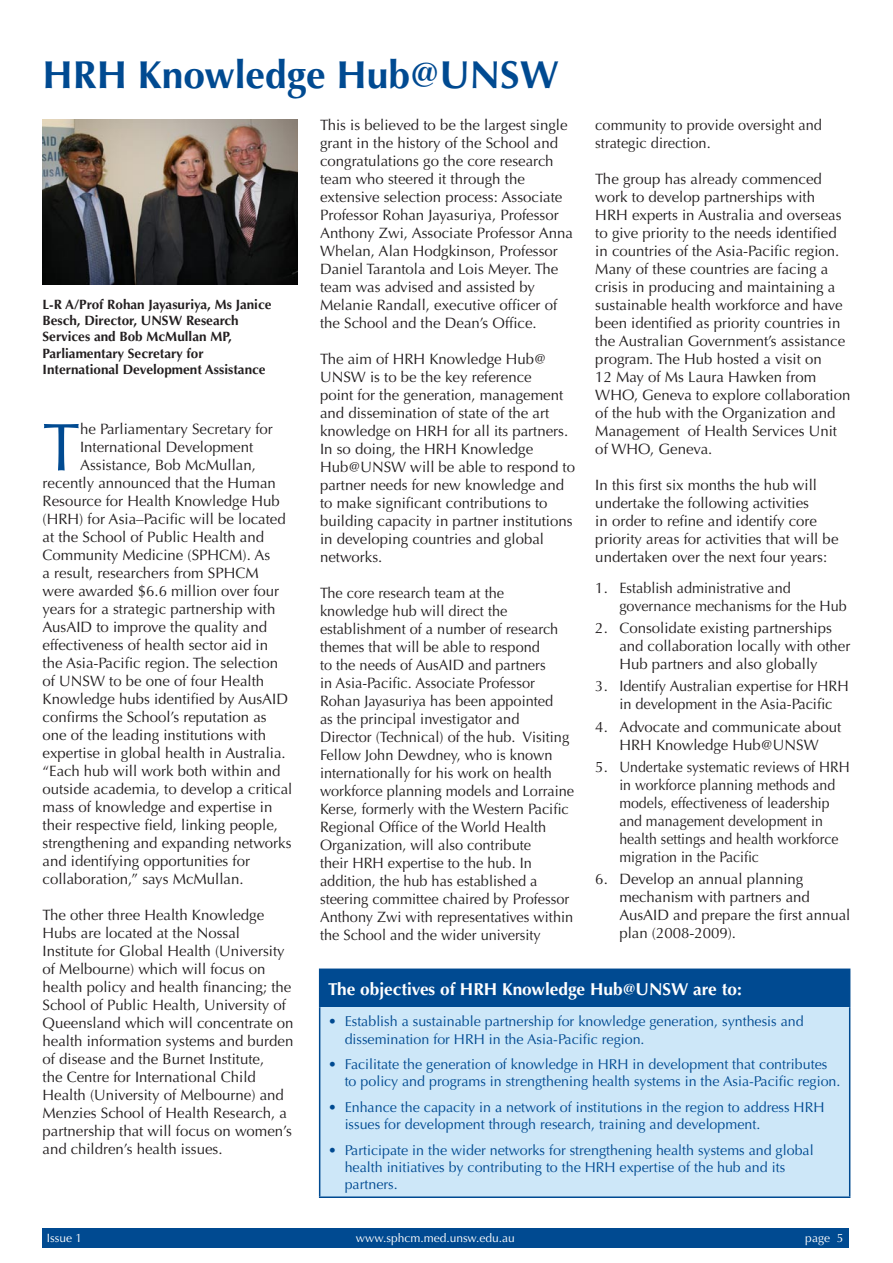
<style>
.page{position:relative;width:893px;height:1263px;background:#fff}
.page>*{position:absolute;margin:0;border:0;box-sizing:border-box;transform-origin:0 0}
.t1{font:67.5px "Optima LT Std";color:#004a91}
.t2{font:700 39px "Optima LT Std";color:#004a91}
.t3{font:700 17.25px "Optima LT Std";color:#fff}
.t4{font:15px/18px "Optima LT Std";color:#231f20}
.t5{font:14.25px/17.1px "Optima LT Std";color:#004a91}
.t6{font:700 13.5px/16.2px "Optima LT Std";color:#231f20}
.t7{font:12px "Optima LT Std";color:#fff}
</style>
<div class="page">
<div style="left:43px;top:1228px;width:806px;height:20px;background:#004a91"></div>
<img style="left:43px;top:119px;width:255px;height:165px">
<div style="left:320px;top:969px;width:530px;height:38px;background:#004a91"></div>
<div style="left:320px;top:1007px;width:530px;height:190px;background:#cde7f8"></div>
<hr style="left:319px;top:968px;width:531px;height:2px;background:#004a91">
<hr style="left:319px;top:970px;width:1px;height:37px;background:#004a91">
<hr style="left:319px;top:1007px;width:1px;height:189px;background:#004a91">
<hr style="left:849px;top:1007px;width:1px;height:189px;background:#004a91">
<hr style="left:319px;top:1196px;width:531px;height:2px;background:#004a91">
<h2 class="t2" style="left:43px;top:52px;width:518px">HRH Knowledge Hub@UNSW</h2>
<p class="t6" style="left:43px;top:296px;width:231px">L-R A/Prof Rohan Jayasuriya, Ms Janice Besch, Director, UNSW Research Services and Bob McMullan MP, Parliamentary Secretary for International Development Assistance</p>
<h1 class="t1" style="left:43px;top:408px;width:39px">T</h1>
<p class="t4" style="left:80px;top:420px;width:194px">he Parliamentary Secretary for</p>
<p class="t4" style="left:80px;top:438px;width:175px">International Development</p>
<p class="t4" style="left:80px;top:456px;width:177px">Assistance, Bob McMullan,</p>
<p class="t4" style="left:43px;top:474px;width:235px">recently announced that the Human</p>
<p class="t4" style="left:43px;top:492px;width:239px">Resource for Health Knowledge Hub</p>
<p class="t4" style="left:43px;top:510px;width:245px">(HRH) for Asia–Pacific will be located</p>
<p class="t4" style="left:43px;top:528px;width:223px">at the School of Public Health and</p>
<p class="t4" style="left:43px;top:546px;width:229px">Community Medicine (SPHCM). As</p>
<p class="t4" style="left:43px;top:564px;width:218px">a result, researchers from SPHCM</p>
<p class="t4" style="left:43px;top:582px;width:238px">were awarded $6.6 million over four</p>
<p class="t4" style="left:43px;top:600px;width:234px">years for a strategic partnership with</p>
<p class="t4" style="left:43px;top:618px;width:226px">AusAID to improve the quality and</p>
<p class="t4" style="left:43px;top:636px;width:227px">effectiveness of health sector aid in</p>
<p class="t4" style="left:43px;top:654px;width:237px">the Asia-Pacific region. The selection</p>
<p class="t4" style="left:43px;top:672px;width:223px">of UNSW to be one of four Health</p>
<p class="t4" style="left:43px;top:690px;width:247px">Knowledge hubs identified by AusAID</p>
<p class="t4" style="left:43px;top:708px;width:226px">confirms the School’s reputation as</p>
<p class="t4" style="left:43px;top:726px;width:225px">one of the leading institutions with</p>
<p class="t4" style="left:43px;top:744px;width:245px">expertise in global health in Australia.</p>
<p class="t4" style="left:43px;top:762px;width:240px">“Each hub will work both within and</p>
<p class="t4" style="left:43px;top:780px;width:251px">outside academia, to develop a critical</p>
<p class="t4" style="left:43px;top:798px;width:231px">mass of knowledge and expertise in</p>
<p class="t4" style="left:43px;top:816px;width:237px">their respective field, linking people,</p>
<p class="t4" style="left:43px;top:834px;width:251px">strengthening and expanding networks</p>
<p class="t4" style="left:43px;top:852px;width:209px">and identifying opportunities for</p>
<p class="t4" style="left:43px;top:870px;width:203px">collaboration,” says McMullan.</p>
<p class="t4" style="left:43px;top:906px;width:253px">The other three Health Knowledge Hubs are located at the Nossal Institute for Global Health (University of Melbourne) which will focus on health policy and health financing; the School of Public Health, University of Queensland which will concentrate on health information systems and burden of disease and the Burnet Institute,<br>the Centre for International Child Health (University of Melbourne) and Menzies School of Health Research, a partnership that will focus on women’s and children’s health issues.</p>
<p class="t4" style="left:320px;top:116px;width:254px">This is believed to be the largest single grant in the history of the School and congratulations go the core research team who steered it through the extensive selection process: Associate Professor Rohan Jayasuriya, Professor Anthony Zwi, Associate Professor Anna Whelan, Alan Hodgkinson, Professor Daniel Tarantola and Lois Meyer. The team was advised and assisted by Melanie Randall, executive officer of the School and the Dean’s Office.</p>
<p class="t4" style="left:320px;top:350px;width:257px">The aim of HRH Knowledge Hub@ UNSW is to be the key reference<br>point for the generation, management and dissemination of state of the art knowledge on HRH for all its partners.<br>In so doing, the HRH Knowledge Hub@UNSW will be able to respond to partner needs for new knowledge and to make significant contributions to building capacity in partner institutions in developing countries and global networks.</p>
<p class="t4" style="left:320px;top:584px;width:256px">The core research team at the knowledge hub will direct the establishment of a number of research themes that will be able to respond<br>to the needs of AusAID and partners<br>in Asia-Pacific. Associate Professor Rohan Jayasuriya has been appointed<br>as the principal investigator and Director (Technical) of the hub. Visiting Fellow John Dewdney, who is known internationally for his work on health workforce planning models and Lorraine Kerse, formerly with the Western Pacific Regional Office of the World Health Organization, will also contribute<br>their HRH expertise to the hub. In addition, the hub has established a steering committee chaired by Professor Anthony Zwi with representatives within the School and the wider university</p>
<p class="t4" style="left:595px;top:116px;width:228px">community to provide oversight and strategic direction.</p>
<p class="t4" style="left:595px;top:170px;width:257px">The group has already commenced work to develop partnerships with HRH experts in Australia and overseas to give priority to the needs identified in countries of the Asia-Pacific region.<br>Many of these countries are facing a crisis in producing and maintaining a sustainable health workforce and have been identified as priority countries in the Australian Government’s assistance program. The Hub hosted a visit on<br>12 May of Ms Laura Hawken from WHO, Geneva to explore collaboration of the hub with the Organization and Management of Health Services Unit of WHO, Geneva.</p>
<p class="t4" style="left:595px;top:476px;width:245px">In this first six months the hub will undertake the following activities<br>in order to refine and identify core priority areas for activities that will be undertaken over the next four years:</p>
<p class="t4" style="left:619px;top:579px;width:229px;text-indent:-24px">1. Establish administrative and governance mechanisms for the Hub</p>
<p class="t4" style="left:619px;top:619px;width:233px;text-indent:-24px">2. Consolidate existing partnerships and collaboration locally with other<br>Hub partners and also globally</p>
<p class="t4" style="left:595px;top:677px;width:255px;text-align:center">3. Identify Australian expertise for HRH in development in the Asia-Pacific</p>
<p class="t4" style="left:595px;top:718px;width:247px;text-align:center">4. Advocate and communicate about<br>HRH Knowledge Hub@UNSW</p>
<p class="t4" style="left:619px;top:758px;width:232px;text-indent:-24px">5. Undertake systematic reviews of HRH in workforce planning methods and models, effectiveness of leadership and management development in health settings and health workforce migration in the Pacific</p>
<p class="t4" style="left:619px;top:870px;width:233px;text-indent:-24px">6. Develop an annual planning mechanism with partners and<br>AusAID and prepare the first annual plan (2008-2009).</p>
<p class="t3" style="left:328px;top:979px;width:415px">The objectives of HRH Knowledge Hub@UNSW are to:</p>
<p class="t5" style="left:345px;top:1013px;width:461px;text-indent:-17px">• Establish a sustainable partnership for knowledge generation, synthesis and dissemination for HRH in the Asia-Pacific region.</p>
<p class="t5" style="left:345px;top:1056px;width:497px;text-indent:-17px">• Facilitate the generation of knowledge in HRH in development that contributes to policy and programs in strengthening health systems in the Asia-Pacific region.</p>
<p class="t5" style="left:345px;top:1099px;width:481px;text-indent:-17px">• Enhance the capacity in a network of institutions in the region to address HRH issues for development through research, training and development.</p>
<p class="t5" style="left:345px;top:1141px;width:470px;text-indent:-17px">• Participate in the wider networks for strengthening health systems and global health initiatives by contributing to the HRH expertise of the hub and its partners.</p>
<p class="t7" style="left:47px;top:1230px;width:37px">Issue 1</p>
<p class="t7" style="left:356px;top:1230px;width:160px">www.sphcm.med.unsw.edu.au</p>
<p class="t7" style="left:805px;top:1230px;width:40px">page 5</p>
</div>
